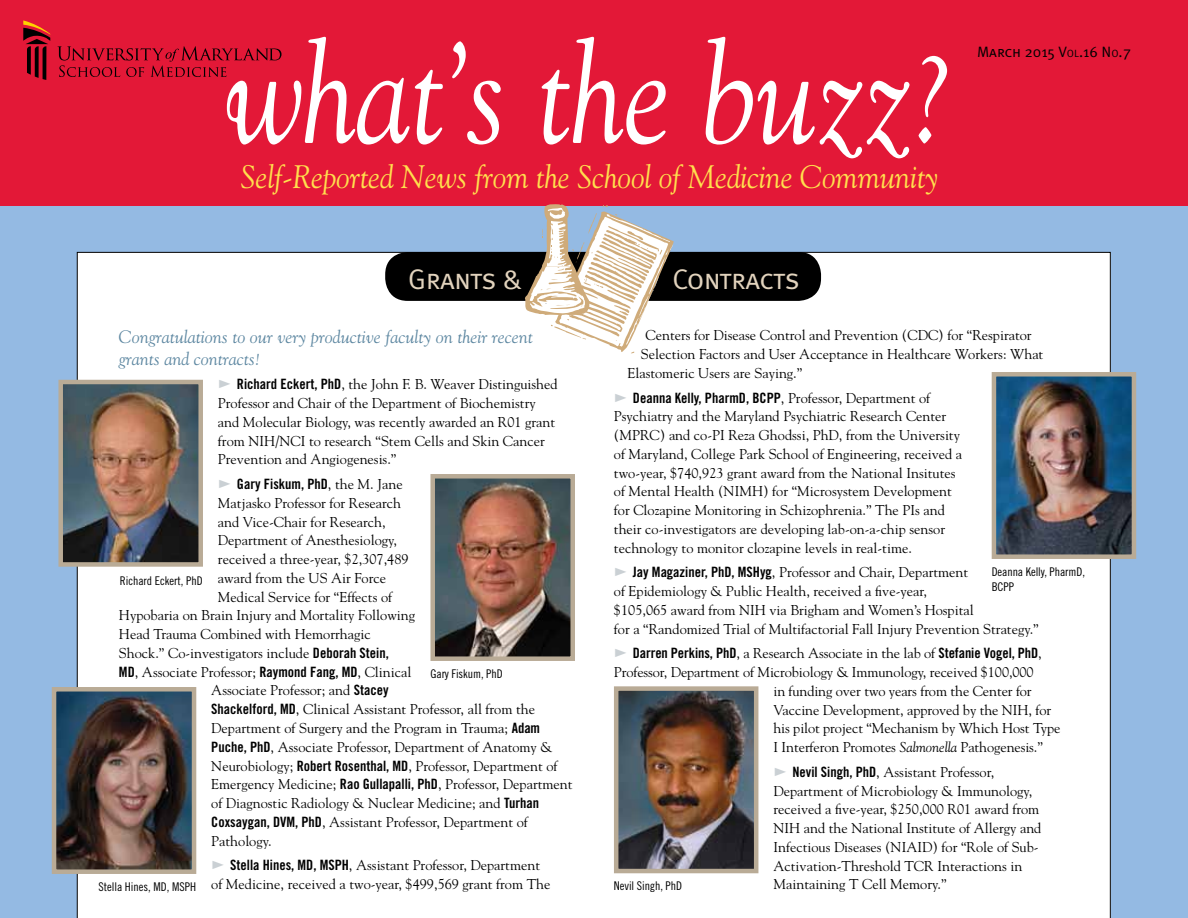
<style>
.page{position:relative;width:1188px;height:918px;background:#94bae3}
.page>*{position:absolute;margin:0;border:0;box-sizing:border-box;transform-origin:0 0}
.t1{font:italic 142.5px "Goudy";color:#fff;scale:.85 1}
.t2{font:italic 32.4px "Goudy";letter-spacing:-.005em;color:#ffe04d;scale:.95 1}
.t3{font:28.5px "Meta Normal Caps";letter-spacing:-.035em;color:#e2d3bd}
.t4{font:italic 27px "Goudy";letter-spacing:.16em;color:#000;scale:.9 1}
.t5{font:italic 18px/21.6px "Goudy";color:#5d87a1}
.t6{font:15px "Meta Normal Caps";color:#000}
.t7{font:14.25px/18.8px "Goudy";color:#000}
.t8{font:14.25px "Trade Gothic Bold Cond Twenty";color:#000}
.t9{font:12px/15px "Trade Gothic Cond Eighteen";letter-spacing:-.005em;color:#000}
.s1{font-style:inherit}
.s2{font-size:10.5px}
.s3{font-family:"Goudy"}
.s4{font-family:"Trade Gothic Bold Cond Twenty"}
.s5{font-style:italic}
</style>
<div class="page">
<div style="left:77px;top:252px;width:1034px;height:666px;background:#fff"></div>
<div style="left:0;top:0;width:1188px;height:206px;background:#e31837"></div>
<svg style="left:57px;top:46px;width:225px;height:31px"></svg>
<svg style="left:23px;top:20px;width:27px;height:60px"></svg>
<div style="left:385px;top:252px;width:436px;height:49px;background:#000;border-radius:22px"></div>
<svg style="left:525px;top:204px;width:149px;height:149px"></svg>
<img style="left:57px;top:692px;width:134px;height:177px">
<div style="left:52px;top:687px;width:144px;height:187px;border:4px solid #b9ab96"></div>
<img style="left:619px;top:691px;width:134px;height:177px">
<div style="left:614px;top:686px;width:144px;height:187px;border:4px solid #b9ab96"></div>
<img style="left:63px;top:385px;width:135px;height:177px">
<div style="left:58px;top:380px;width:145px;height:187px;border:4px solid #b9ab96"></div>
<img style="left:435px;top:479px;width:135px;height:177px">
<div style="left:430px;top:474px;width:145px;height:187px;border:4px solid #b9ab96"></div>
<img style="left:997px;top:377px;width:134px;height:177px">
<div style="left:992px;top:372px;width:144px;height:187px;border:4px solid #b9ab96"></div>
<svg style="left:219px;top:380px;width:12px;height:9px"></svg>
<svg style="left:219px;top:480px;width:12px;height:8px"></svg>
<svg style="left:213px;top:861px;width:11px;height:8px"></svg>
<svg style="left:615px;top:393px;width:12px;height:9px"></svg>
<svg style="left:615px;top:568px;width:12px;height:8px"></svg>
<svg style="left:615px;top:649px;width:12px;height:8px"></svg>
<svg style="left:775px;top:768px;width:11px;height:8px"></svg>
<h1 class="t1" style="left:224px;top:7px;width:864px">what’s the buzz?</h1>
<h2 class="t2" style="left:240px;top:158px;width:737px">Self-Reported News from the School of Medicine Community</h2>
<h3 class="t3" style="left:408px;top:263px;width:116px">Grants &amp;</h3>
<h3 class="t3" style="left:672px;top:263px;width:129px">Contracts</h3>
<p class="t6" style="left:977px;top:44px;width:155px">March 2015 <span class="s1">V</span><span class="s2">ol</span><span class="s1">.16 N</span><span class="s2">o</span><span class="s1">.7</span></p>
<p class="t7" style="left:645px;top:325px;width:388px">Centers for Disease Control and Prevention (CDC) for “Respirator</p>
<p class="t7" style="left:641px;top:344px;width:404px">Selection Factors and User Acceptance in Healthcare Workers: What</p>
<p class="t7" style="left:627px;top:363px;width:176px">Elastomeric Users are Saying.”</p>
<p class="t8" style="left:633px;top:389px;width:299px">Deanna Kelly, PharmD, BCPP<span class="s3">, Professor, Department of</span></p>
<p class="t7" style="left:614px;top:407px;width:350px">Psychiatry and the Maryland Psychiatric Research Center (MPRC) and co-PI Reza Ghodssi, PhD, from the University of Maryland, College Park School of Engineering, received a two-year, $740,923 grant award from the National Insitutes of Mental Health (NIMH) for “Microsystem Development for Clozapine Monitoring in Schizophrenia.” The PIs and their co-investigators are developing lab-on-a-chip sensor technology to monitor clozapine levels in real-time.</p>
<p class="t7" style="left:614px;top:563px;width:426px;text-indent:19px"><span class="s4">Jay Magaziner, PhD, MSHyg</span>, Professor and Chair, Department<br>of Epidemiology &amp; Public Health, received a five-year,<br>$105,065 award from NIH via Brigham and Women’s Hospital<br>for a “Randomized Trial of Multifactorial Fall Injury Prevention Strategy.”</p>
<p class="t8" style="left:633px;top:645px;width:411px">Darren Perkins, PhD<span class="s3">, a Research Associate in the lab of</span> Stefanie Vogel, PhD<span class="s3">,</span></p>
<p class="t7" style="left:773px;top:662px;width:288px;text-indent:-160px">Professor, Department of Microbiology &amp; Immunology, received $100,000<br>in funding over two years from the Center for Vaccine Development, approved by the NIH, for his pilot project “Mechanism by Which Host Type I Interferon Promotes <span class="s5">Salmonella</span> Pathogenesis.”</p>
<p class="t7" style="left:773px;top:762px;width:269px;text-indent:19px"><span class="s4">Nevil Singh, PhD</span>, Assistant Professor, Department of Microbiology &amp; Immunology, received a five-year, $250,000 R01 award from NIH and the National Institute of Allergy and Infectious Diseases (NIAID) for “Role of Sub-Activation-Threshold TCR Interactions in</p>
<p class="t5" style="left:119px;top:326px;width:415px">Congratulations to our very productive faculty on their recent grants and contracts!</p>
<p class="t7" style="left:218px;top:375px;width:341px;text-indent:19px"><span class="s4">Richard Eckert, PhD</span>, the John F. B. Weaver Distinguished Professor and Chair of the Department of Biochemistry and Molecular Biology, was recently awarded an R01 grant from NIH/NCI to research “Stem Cells and Skin Cancer Prevention and Angiogenesis.”</p>
<p class="t8" style="left:237px;top:475px;width:167px">Gary Fiskum, PhD<span class="s3">, the M. Jane</span></p>
<p class="t7" style="left:218px;top:493px;width:185px">Matjasko Professor for Research</p>
<p class="t7" style="left:218px;top:512px;width:169px">and Vice-Chair for Research,</p>
<p class="t7" style="left:218px;top:531px;width:181px">Department of Anesthesiology,</p>
<p class="t7" style="left:218px;top:549px;width:192px">received a three-year, $2,307,489</p>
<p class="t7" style="left:218px;top:568px;width:170px">award from the US Air Force</p>
<p class="t7" style="left:218px;top:587px;width:176px">Medical Service for “Effects of</p>
<p class="t7" style="left:119px;top:606px;width:298px">Hypobaria on Brain Injury and Mortality Following</p>
<p class="t7" style="left:119px;top:624px;width:253px">Head Trauma Combined with Hemorrhagic</p>
<p class="t7" style="left:119px;top:643px;width:271px">Shock.” Co-investigators include <span class="s4">Deborah Stein,</span></p>
<p class="t7" style="left:119px;top:662px;width:294px"><span class="s4">MD</span>, Associate Professor; <span class="s4">Raymond Fang, MD</span>, Clinical</p>
<p class="t7" style="left:211px;top:681px;width:179px">Associate Professor; and <span class="s4">Stacey</span></p>
<p class="t7" style="left:211px;top:700px;width:325px"><span class="s4">Shackelford, MD</span>, Clinical Assistant Professor, all from the</p>
<p class="t7" style="left:211px;top:718px;width:330px">Department of Surgery and the Program in Trauma; <span class="s4">Adam</span></p>
<p class="t7" style="left:211px;top:737px;width:343px"><span class="s4">Puche, PhD</span>, Associate Professor, Department of Anatomy &amp;</p>
<p class="t7" style="left:211px;top:756px;width:348px">Neurobiology; <span class="s4">Robert Rosenthal, MD</span>, Professor, Department of</p>
<p class="t7" style="left:211px;top:775px;width:363px">Emergency Medicine; <span class="s4">Rao Gullapalli, PhD</span>, Professor, Department</p>
<p class="t7" style="left:211px;top:793px;width:329px">of Diagnostic Radiology &amp; Nuclear Medicine; and <span class="s4">Turhan</span></p>
<p class="t7" style="left:211px;top:812px;width:318px"><span class="s4">Coxsaygan, DVM, PhD</span>, Assistant Professor, Department of</p>
<p class="t7" style="left:211px;top:831px;width:62px">Pathology.</p>
<p class="t7" style="left:211px;top:856px;width:341px;text-indent:19px"><span class="s4">Stella Hines, MD, MSPH</span>, Assistant Professor, Department of Medicine, received a two-year, $499,569 grant from The</p>
<p class="t9" style="left:992px;top:564px;width:95px">Deanna Kelly, PharmD,<br>BCPP</p>
<p class="t9" style="left:120px;top:573px;width:85px">Richard Eckert, PhD</p>
<p class="t9" style="left:430px;top:666px;width:74px">Gary Fiskum, PhD</p>
<p class="t9" style="left:98px;top:879px;width:99px">Stella Hines, MD, MSPH</p>
<p class="t9" style="left:614px;top:878px;width:70px">Nevil Singh, PhD</p>
<p class="t7" style="left:773px;top:875px;width:175px">Maintaining T Cell Memory.”</p>
<h3 class="t4" style="left:543px;top:875px;width:115px">the buzz</h3>
</div>
